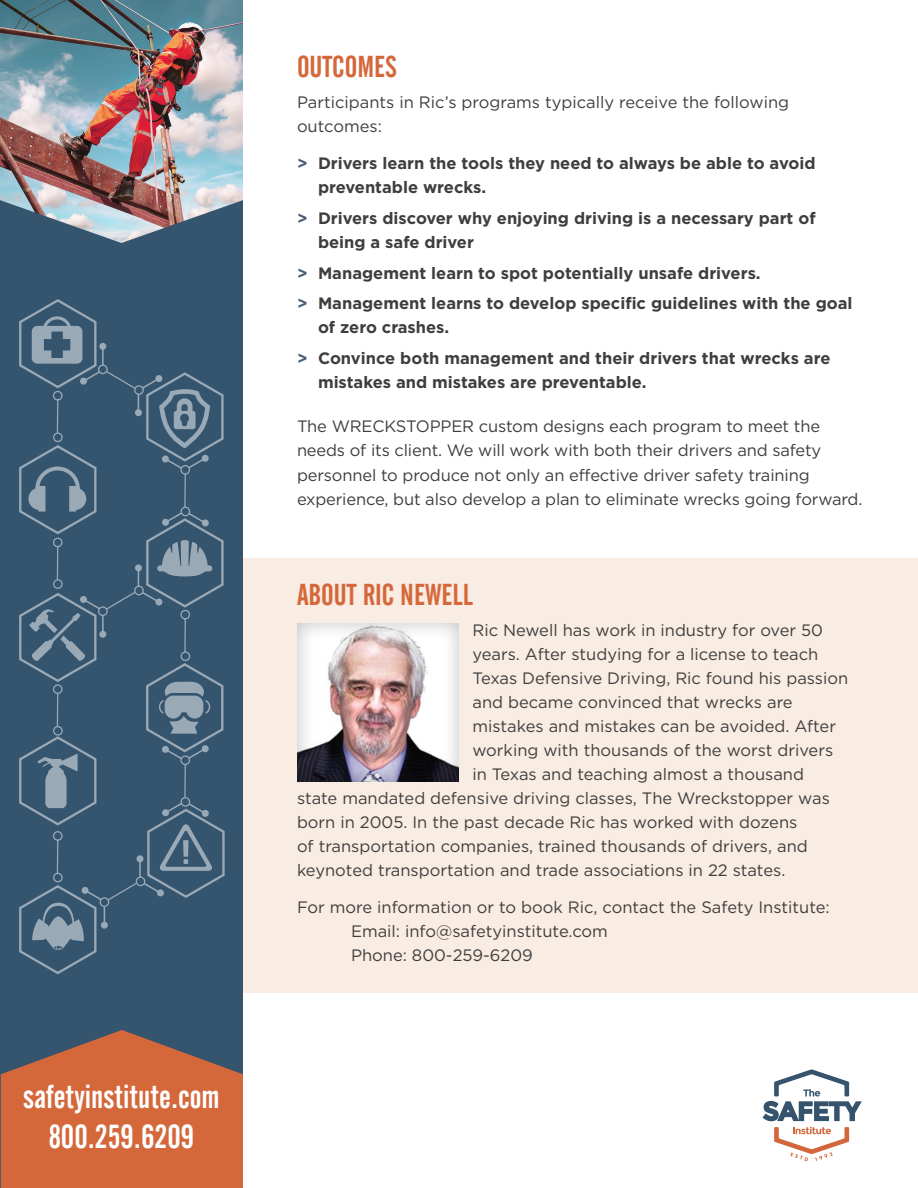
<style>
.page{position:relative;width:918px;height:1188px;background:#fff}
.page>*{position:absolute;margin:0;border:0;box-sizing:border-box;transform-origin:0 0}
.t1{font:33px/39.6px "Alternate Gothic No 2 BT";color:#fff;text-align:center}
.t2{font:30px "Alternate Gothic No 2 BT";color:#d5683b}
.t3{font:16.5px/24px "Gotham";color:#3e3e3f}
.t4{font:700 16.5px/24px "Gotham";color:#3e3e3f}
.s1{color:#475e77}
</style>
<div class="page">
<div style="left:229px;top:558px;width:689px;height:435px;background:#f9ece2"></div>
<img style="left:0;top:0;width:243px;height:200px">
<svg style="left:0;top:200px;width:243px;height:988px;background:#405c74"></svg>
<svg style="left:1px;top:1030px;width:242px;height:158px;background:#be6542"></svg>
<svg style="left:774px;top:1127px;width:75px;height:34px"></svg>
<svg style="left:763px;top:1070px;width:99px;height:51px"></svg>
<svg style="left:19px;top:299px;width:206px;height:675px;background:#425f77"></svg>
<div style="left:297px;top:623px;width:163px;height:159px;background:#231f20;opacity:.3"></div>
<h1 class="t1" style="left:23px;top:1078px;width:198px">safetyinstitute.com<br>800.259.6209</h1>
<h2 class="t2" style="left:297px;top:50px;width:101px">OUTCOMES</h2>
<p class="t3" style="left:297px;top:90px;width:494px">Participants in Ric’s programs typically receive the following outcomes:</p>
<p class="t4" style="left:318px;top:151px;width:499px;text-indent:-21px"><span class="s1">&gt;</span> Drivers learn the tools they need to always be able to avoid preventable wrecks.</p>
<p class="t4" style="left:318px;top:206px;width:499px;text-indent:-21px"><span class="s1">&gt;</span> Drivers discover why enjoying driving is a necessary part of being a safe driver</p>
<p class="t4" style="left:297px;top:257px;width:557px;line-height:30.8px"><span class="s1">&gt;</span> Management learn to spot potentially unsafe drivers.<br><span class="s1">&gt;</span> Management learns to develop specific guidelines with the goal</p>
<p class="t4" style="left:297px;top:312px;width:535px;line-height:30.8px;text-indent:21px">of zero crashes.<br><span class="s1">&gt;</span> Convince both management and their drivers that wrecks are</p>
<p class="t4" style="left:318px;top:370px;width:330px">mistakes and mistakes are preventable.</p>
<p class="t3" style="left:297px;top:414px;width:567px">The WRECKSTOPPER custom designs each program to meet the needs of its client. We will work with both their drivers and safety personnel to produce not only an effective driver safety training experience, but also develop a plan to eliminate wrecks going forward.</p>
<h2 class="t2" style="left:297px;top:578px;width:177px">ABOUT RIC NEWELL</h2>
<p class="t3" style="left:472px;top:618px;width:352px">Ric Newell has work in industry for over 50</p>
<p class="t3" style="left:472px;top:642px;width:347px">years. After studying for a license to teach</p>
<p class="t3" style="left:472px;top:666px;width:377px">Texas Defensive Driving, Ric found his passion</p>
<p class="t3" style="left:472px;top:690px;width:322px">and became convinced that wrecks are</p>
<p class="t3" style="left:472px;top:714px;width:365px">mistakes and mistakes can be avoided. After</p>
<p class="t3" style="left:472px;top:738px;width:362px">working with thousands of the worst drivers</p>
<p class="t3" style="left:472px;top:762px;width:333px">in Texas and teaching almost a thousand</p>
<p class="t3" style="left:297px;top:786px;width:534px">state mandated defensive driving classes, The Wreckstopper was</p>
<p class="t3" style="left:297px;top:810px;width:502px">born in 2005. In the past decade Ric has worked with dozens</p>
<p class="t3" style="left:297px;top:834px;width:512px">of transportation companies, trained thousands of drivers, and</p>
<p class="t3" style="left:297px;top:858px;width:490px">keynoted transportation and trade associations in 22 states.</p>
<p class="t3" style="left:351px;top:895px;width:480px;text-indent:-54px">For more information or to book Ric, contact the Safety Institute:<br>Email: info@safetyinstitute.com<br>Phone: 800-259-6209</p>
</div>
